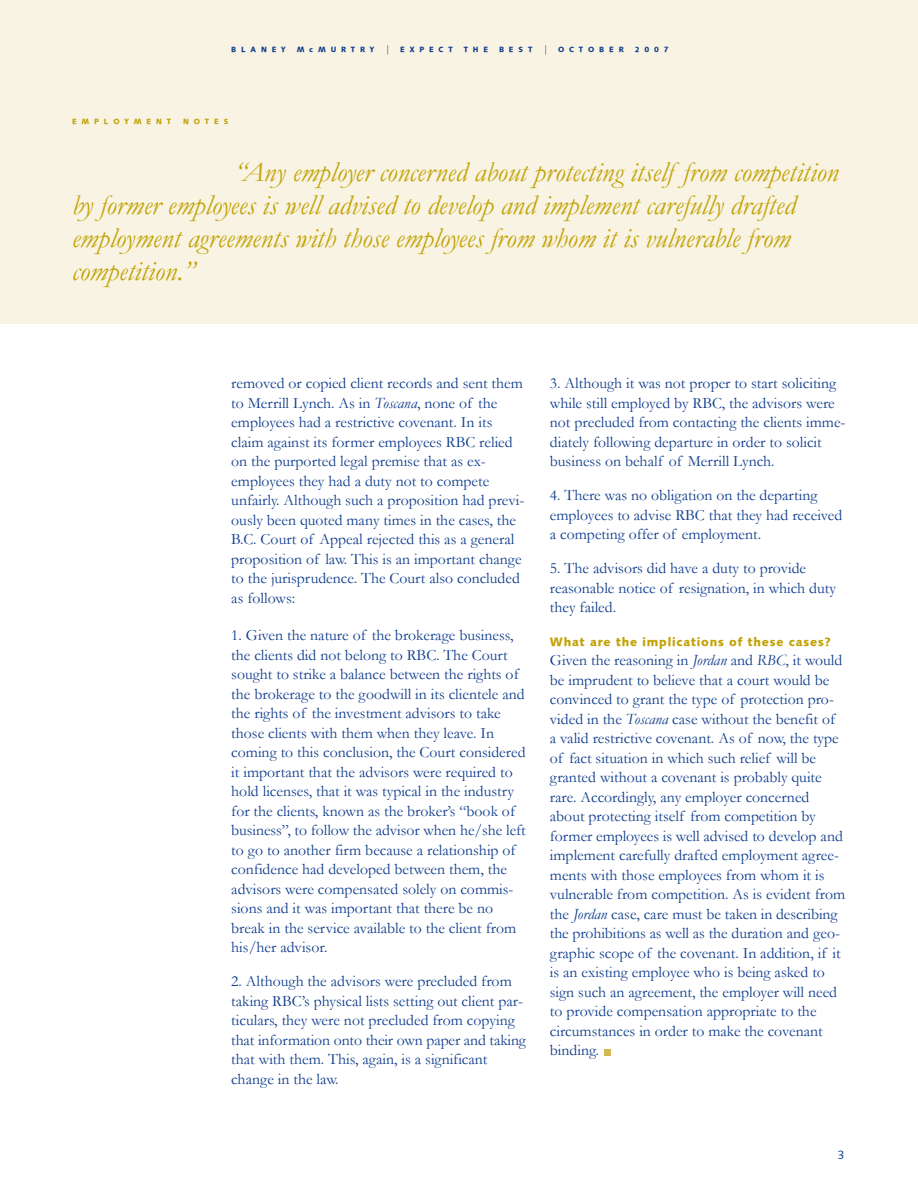
<style>
.page{position:relative;width:918px;height:1188px;background:#fff}
.page>*{position:absolute;margin:0;border:0;box-sizing:border-box;transform-origin:0 0}
.t1{font:italic 28.5px/33px "Garamond";color:#c2a205}
.t2{font:15.75px/19.5px "Garamond";color:#103d8c}
.t3{font:900 12px "Syntax";letter-spacing:.065em;color:#c2a205}
.t4{font:12px "Syntax Roman";color:#103d8c}
.t5{font:900 7.5px "Syntax";letter-spacing:.65em;color:#103d8c}
.t6{font:900 7.5px "Syntax";letter-spacing:.65em;color:#c2a205}
.s1{font-family:"Garamond";font-weight:400;font-size:10.5px}
.s2{font-style:italic}
.s3{font-size:15.6px}
</style>
<div class="page">
<div style="left:0;top:0;width:918px;height:324px;background:#f8f3e2"></div>
<div style="left:604px;top:1049px;width:7px;height:6px;background:#d5b957"></div>
<p class="t5" style="left:231px;top:45px;width:56px">BLANEY</p>
<p class="t5" style="left:297px;top:45px;width:158px">McMURTRY <span class="s1">|</span> EXPECT</p>
<p class="t5" style="left:464px;top:45px;width:26px">THE</p>
<p class="t5" style="left:499px;top:45px;width:126px">BEST <span class="s1">|</span> OCTOBER</p>
<p class="t5" style="left:635px;top:45px;width:36px">2007</p>
<p class="t6" style="left:72px;top:117px;width:101px">EMPLOYMENT</p>
<p class="t6" style="left:183px;top:117px;width:47px">NOTES</p>
<p class="t1" style="left:72px;top:156px;width:768px;text-indent:162px">“Any employer concerned about protecting itself from competition by former employees is well advised to develop and implement carefully drafted employment agreements with those employees from whom it is vulnerable from competition.”</p>
<p class="t2" style="left:231px;top:374px;width:295px">removed or copied client records and sent them to Merrill Lynch. As in <span class="s2">Toscana</span>, none of the employees had a restrictive covenant. In its claim against its former employees RBC relied on the purported legal premise that as ex&shy;employees they had a duty not to compete unfairly. Although such a proposition had previ&shy;ously been quoted many times in the cases, the B.C. Court of Appeal rejected this as a general proposition of law. This is an important change to the jurisprudence. The Court also concluded as follows:</p>
<p class="t2" style="left:231px;top:626px;width:296px"><span class="s3">1.</span> Given the nature of the brokerage business, the clients did not belong to RBC. The Court sought to strike a balance between the rights of the brokerage to the goodwill in its clientele and the rights of the investment advisors to take those clients with them when they leave. In coming to this conclusion, the Court considered it important that the advisors were required to hold licenses, that it was typical in the industry for the clients, known as the broker’s “book of business”, to follow the advisor when he/she left to go to another firm because a relationship of confidence had developed between them, the advisors were compensated solely on commis&shy;sions and it was important that there be no break in the service available to the client from his/her advisor.</p>
<p class="t2" style="left:231px;top:972px;width:296px"><span class="s3">2.</span> Although the advisors were precluded from taking RBC’s physical lists setting out client par&shy;ticulars, they were not precluded from copying that information onto their own paper and taking that with them. This, again, is a significant change in the law.</p>
<p class="t2" style="left:550px;top:374px;width:297px"><span class="s3">3.</span> Although it was not proper to start soliciting while still employed by RBC, the advisors were not precluded from contacting the clients imme&shy;diately following departure in order to solicit business on behalf of Merrill Lynch.</p>
<p class="t2" style="left:550px;top:486px;width:294px"><span class="s3">4.</span> There was no obligation on the departing employees to advise RBC that they had received a competing offer of employment.</p>
<p class="t2" style="left:550px;top:559px;width:288px"><span class="s3">5.</span> The advisors did have a duty to provide reasonable notice of resignation, in which duty they failed.</p>
<p class="t3" style="left:550px;top:635px;width:283px">What are the implications of these cases?</p>
<p class="t2" style="left:550px;top:651px;width:297px">Given the reasoning in <span class="s2">Jordan</span> and <span class="s2">RBC</span>, it would be imprudent to believe that a court would be convinced to grant the type of protection pro&shy;vided in the <span class="s2">Toscana</span> case without the benefit of a valid restrictive covenant. As of now, the type of fact situation in which such relief will be granted without a covenant is probably quite rare. Accordingly, any employer concerned about protecting itself from competition by former employees is well advised to develop and implement carefully drafted employment agree&shy;ments with those employees from whom it is vulnerable from competition. As is evident from the <span class="s2">Jordan</span> case, care must be taken in describing the prohibitions as well as the duration and geo&shy;graphic scope of the covenant. In addition, if it is an existing employee who is being asked to sign such an agreement, the employer will need to provide compensation appropriate to the circumstances in order to make the covenant binding.</p>
<p class="t4" style="left:838px;top:1147px;width:8px">3</p>
</div>
